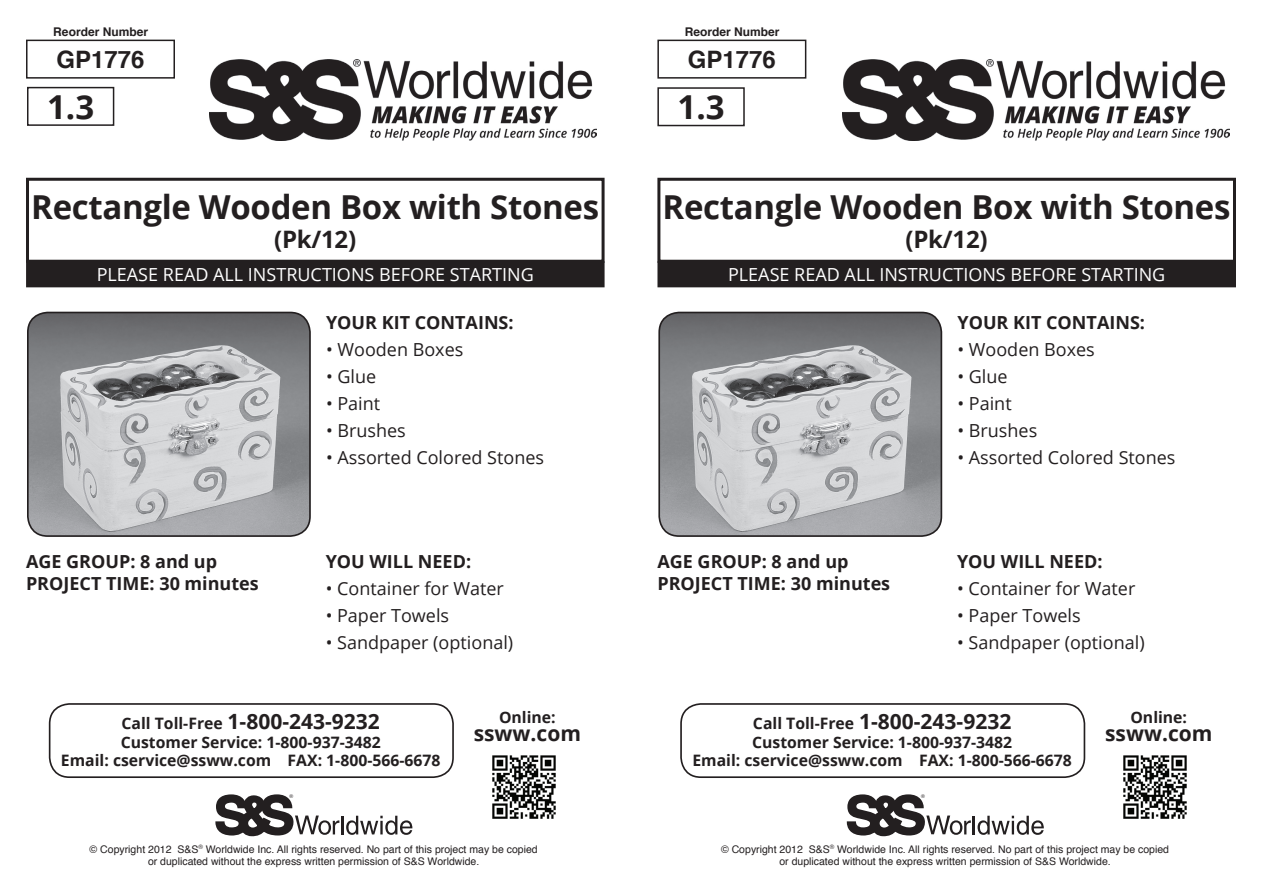
<style>
.page{position:relative;width:1263px;height:893px;background:#fff}
.page>*{position:absolute;margin:0;border:0;box-sizing:border-box;transform-origin:0 0}
.t1{font:700 33px "Open Sans";letter-spacing:-.01em;color:#231f20}
.t2{font:700 24px "Open Sans";letter-spacing:-.01em;color:#231f20}
.t3{font:700 24px "Helvetica";color:#231f20}
.t4{font:700 21px "Open Sans";color:#231f20}
.t5{font:18px "Open Sans";color:#231f20}
.t6{font:700 18px/21.6px "Open Sans";color:#231f20}
.t7{font:18px "Open Sans";color:#fff}
.t8{font:700 15.75px/18.5px "Open Sans";color:#231f20;text-align:center}
.t9{font:700 12px "Helvetica";color:#231f20}
.t10{font:10.5px/12.6px "Helvetica";color:#231f20;text-align:center}
.t11{font:5.1px "Helvetica";color:#231f20}
.s1{font-size:15.75px}
</style>
<div class="page">
<div style="left:26px;top:40px;width:149px;height:39px;border:2px solid #231f20"></div>
<div style="left:26px;top:178px;width:578px;height:85px;border:3px solid #231f20"></div>
<div style="left:28px;top:263px;width:575px;height:23px;background:#231f20"></div>
<div style="left:26px;top:261px;width:578px;height:26px;border:3px solid #231f20"></div>
<img style="left:28px;top:312px;width:282px;height:224px">
<div style="left:27px;top:312px;width:284px;height:225px;border:2px solid #231f20;border-radius:20px"></div>
<svg style="left:215px;top:794px;width:197px;height:43px"></svg>
<div style="left:49px;top:703px;width:405px;height:75px;border:2px solid #231f20;border-radius:20px"></div>
<img style="left:492px;top:755px;width:64px;height:64px">
<div style="left:657px;top:40px;width:149px;height:39px;border:2px solid #231f20"></div>
<div style="left:657px;top:178px;width:579px;height:85px;border:3px solid #231f20"></div>
<div style="left:659px;top:263px;width:575px;height:23px;background:#231f20"></div>
<div style="left:657px;top:261px;width:579px;height:26px;border:3px solid #231f20"></div>
<img style="left:660px;top:312px;width:281px;height:222px">
<div style="left:658px;top:312px;width:284px;height:225px;border:2px solid #231f20;border-radius:20px"></div>
<hr style="left:972px;top:816px;width:3px;height:18px;background:#231f20">
<svg style="left:977px;top:816px;width:67px;height:19px"></svg>
<svg style="left:846px;top:794px;width:125px;height:43px"></svg>
<div style="left:680px;top:703px;width:405px;height:75px;border:2px solid #231f20;border-radius:20px"></div>
<img style="left:1123px;top:755px;width:64px;height:64px">
<div style="left:657px;top:87px;width:88px;height:39px;border:2px solid #231f20"></div>
<div style="left:27px;top:87px;width:87px;height:39px;border:2px solid #231f20"></div>
<img style="left:209px;top:59px;width:387px;height:81px">
<img style="left:843px;top:59px;width:387px;height:81px">
<p class="t9" style="left:53px;top:22px;width:96px">Reorder Number</p>
<h2 class="t3" style="left:56px;top:40px;width:90px">GP1776</h2>
<p class="t9" style="left:685px;top:22px;width:96px">Reorder Number</p>
<h2 class="t3" style="left:688px;top:40px;width:90px">GP1776</h2>
<h1 class="t1" style="left:47px;top:84px;width:49px">1.3</h1>
<h1 class="t1" style="left:677px;top:84px;width:49px">1.3</h1>
<h1 class="t1" style="left:31px;top:184px;width:569px">Rectangle Wooden Box with Stones</h1>
<h2 class="t2" style="left:274px;top:222px;width:84px">(Pk/12)</h2>
<h3 class="t7" style="left:97px;top:262px;width:439px">PLEASE READ ALL INSTRUCTIONS BEFORE STARTING</h3>
<h3 class="t6" style="left:326px;top:311px;width:189px">YOUR KIT CONTAINS:</h3>
<h3 class="t5" style="left:326px;top:337px;width:139px">• Wooden Boxes</h3>
<h3 class="t5" style="left:326px;top:364px;width:52px">• Glue</h3>
<h3 class="t5" style="left:326px;top:391px;width:56px">• Paint</h3>
<h3 class="t5" style="left:326px;top:418px;width:81px">• Brushes</h3>
<h3 class="t5" style="left:326px;top:445px;width:220px">• Assorted Colored Stones</h3>
<h1 class="t1" style="left:663px;top:184px;width:569px">Rectangle Wooden Box with Stones</h1>
<h2 class="t2" style="left:905px;top:222px;width:84px">(Pk/12)</h2>
<h3 class="t7" style="left:728px;top:262px;width:439px">PLEASE READ ALL INSTRUCTIONS BEFORE STARTING</h3>
<h3 class="t6" style="left:957px;top:311px;width:189px">YOUR KIT CONTAINS:</h3>
<h3 class="t5" style="left:957px;top:337px;width:139px">• Wooden Boxes</h3>
<h3 class="t5" style="left:957px;top:364px;width:52px">• Glue</h3>
<h3 class="t5" style="left:957px;top:391px;width:56px">• Paint</h3>
<h3 class="t5" style="left:957px;top:418px;width:81px">• Brushes</h3>
<h3 class="t5" style="left:957px;top:445px;width:220px">• Assorted Colored Stones</h3>
<h3 class="t6" style="left:26px;top:550px;width:234px">AGE GROUP: 8 and up<br>PROJECT TIME: 30 minutes</h3>
<h3 class="t6" style="left:326px;top:550px;width:147px">YOU WILL NEED:</h3>
<h3 class="t5" style="left:326px;top:576px;width:180px">• Container for Water</h3>
<h3 class="t5" style="left:326px;top:603px;width:125px">• Paper Towels</h3>
<h3 class="t5" style="left:326px;top:630px;width:189px">• Sandpaper (optional)</h3>
<h3 class="t6" style="left:657px;top:550px;width:234px">AGE GROUP: 8 and up<br>PROJECT TIME: 30 minutes</h3>
<h3 class="t6" style="left:957px;top:550px;width:147px">YOU WILL NEED:</h3>
<h3 class="t5" style="left:957px;top:576px;width:180px">• Container for Water</h3>
<h3 class="t5" style="left:957px;top:603px;width:125px">• Paper Towels</h3>
<h3 class="t5" style="left:957px;top:630px;width:189px">• Sandpaper (optional)</h3>
<h3 class="t4" style="left:122px;top:707px;width:260px"><span class="s1">Call Toll-Free</span> 1-800-243-9232</h3>
<h3 class="t8" style="left:61px;top:732px;width:381px">Customer Service: 1-800-937-3482<br>Email: cservice@ssww.com FAX: 1-800-566-6678</h3>
<h3 class="t8" style="left:499px;top:707px;width:58px">Online:</h3>
<h3 class="t4" style="left:474px;top:719px;width:109px">ssww.com</h3>
<h3 class="t4" style="left:753px;top:707px;width:260px"><span class="s1">Call Toll-Free</span> 1-800-243-9232</h3>
<h3 class="t8" style="left:692px;top:732px;width:381px">Customer Service: 1-800-937-3482<br>Email: cservice@ssww.com FAX: 1-800-566-6678</h3>
<h3 class="t8" style="left:1130px;top:707px;width:58px">Online:</h3>
<h3 class="t4" style="left:1105px;top:719px;width:109px">ssww.com</h3>
<p class="t11" style="left:290px;top:792px;width:5px">®</p>
<p class="t11" style="left:921px;top:792px;width:5px">®</p>
<p class="t10" style="left:90px;top:843px;width:450px">© Copyright 2012 S&amp;S<sup>®</sup> Worldwide Inc. All rights reserved. No part of this project may be copied or duplicated without the express written permission of S&amp;S Worldwide.</p>
<p class="t10" style="left:721px;top:843px;width:450px">© Copyright 2012 S&amp;S<sup>®</sup> Worldwide Inc. All rights reserved. No part of this project may be copied or duplicated without the express written permission of S&amp;S Worldwide.</p>
</div>
